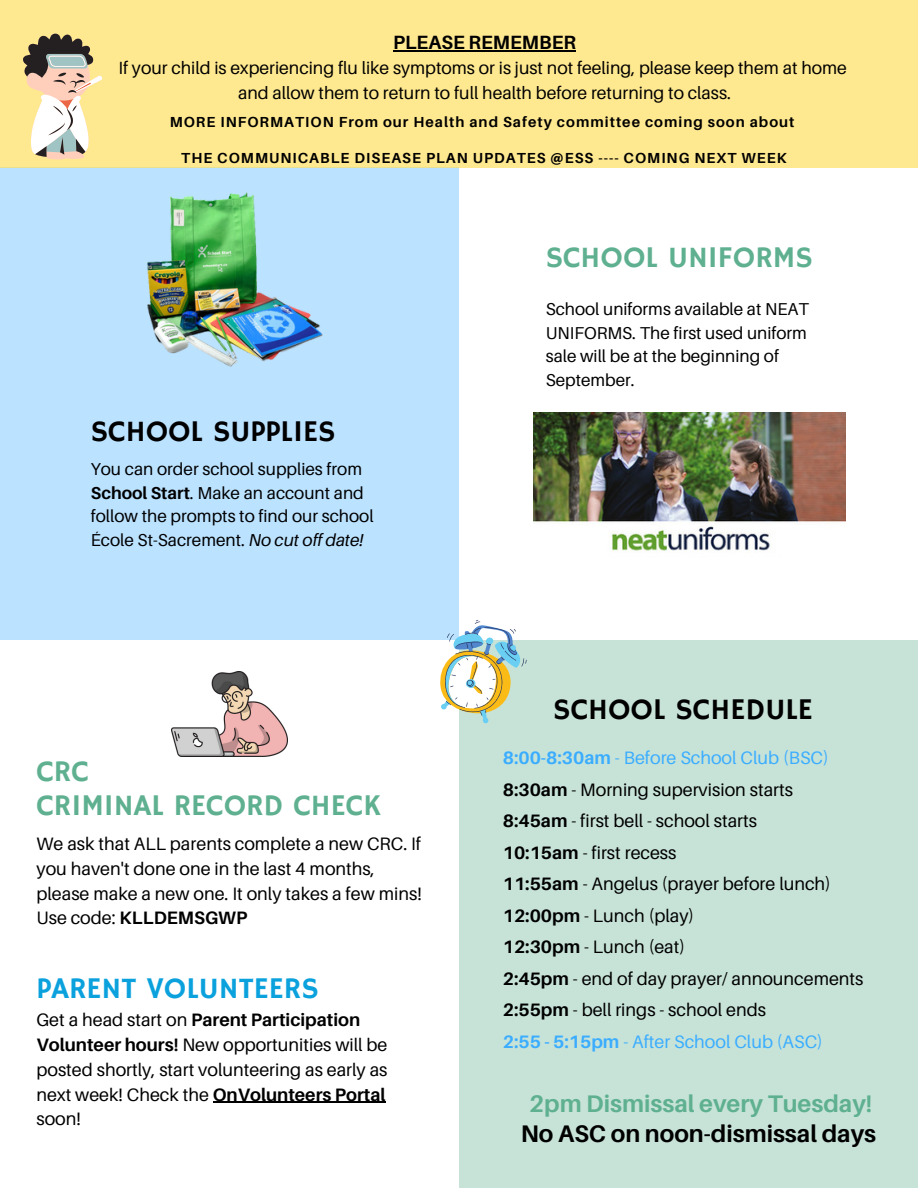
<style>
.page{position:relative;width:918px;height:1188px;background:#fff}
.page>*{position:absolute;margin:0;border:0;box-sizing:border-box;transform-origin:0 0}
.t1{font:30px/33.8px "Hammersmith One";color:#5eb090}
.t2{font:30px "Hammersmith One";color:#000}
.t3{font:30px "Hammersmith One";color:#0aa1dd}
.t4{font:700 24px "Aileron";color:#5eb090}
.t5{font:700 24px "Aileron";color:#000}
.t6{font:700 19.2px "Aileron";color:#000}
.t7{font:18px/31.5px "Aileron";color:#000}
.t8{font:17.7px/24.2px "Aileron";color:#000;text-align:center}
.t9{font:17.25px/23.7px "Aileron";color:#000}
.t10{font:700 14.55px "Aileron";letter-spacing:.07em;color:#000}
.s1{font-weight:700}
.s2{font-style:italic}
.s3{font-weight:700;color:#3badff}
.s4{color:#3badff}
</style>
<div class="page">
<div style="left:0;top:168px;width:459px;height:472px;background:#bbe2ff"></div>
<img style="left:147px;top:192px;width:176px;height:175px">
<img style="left:533px;top:412px;width:313px;height:139px">
<div style="left:459px;top:641px;width:459px;height:547px;background:#c7e3d8"></div>
<svg style="left:440px;top:620px;width:87px;height:103px"></svg>
<img style="left:171px;top:671px;width:116px;height:86px">
<div style="left:0;top:0;width:918px;height:168px;background:#ffe990"></div>
<svg style="left:23px;top:33px;width:80px;height:126px"></svg>
<hr style="left:213px;top:1102px;width:173px;height:1px;background:#000">
<hr style="left:393px;top:50px;width:183px;height:1px;background:#000">
<p class="t6" style="left:393px;top:31px;width:184px">PLEASE REMEMBER</p>
<p class="t8" style="left:118px;top:56px;width:730px">If your child is experiencing flu like symptoms or is just not feeling, please keep them at home and allow them to return to full health before returning to class.</p>
<p class="t10" style="left:170px;top:113px;width:626px">MORE INFORMATION From our Health and Safety committee coming soon about</p>
<p class="t10" style="left:181px;top:149px;width:607px">THE COMMUNICABLE DISEASE PLAN UPDATES @ESS ---- COMING NEXT WEEK</p>
<h1 class="t1" style="left:546px;top:242px;width:269px">SCHOOL UNIFORMS</h1>
<h1 class="t2" style="left:91px;top:414px;width:246px">SCHOOL SUPPLIES</h1>
<p class="t9" style="left:91px;top:457px;width:284px">You can order school supplies from <span class="s1">School Start</span>. Make an account and follow the prompts to find our school École St-Sacrement. <span class="s2">No cut off date!</span></p>
<h1 class="t1" style="left:37px;top:756px;width:346px">CRC<br>CRIMINAL RECORD CHECK</h1>
<p class="t7" style="left:37px;top:831px;width:387px;line-height:24.8px">We ask that ALL parents complete a new CRC. If you haven't done one in the last 4 months, please make a new one. It only takes a few mins!<br>Use code: <span class="s1">KLLDEMSGWP</span></p>
<h1 class="t3" style="left:37px;top:971px;width:284px">PARENT VOLUNTEERS</h1>
<p class="t7" style="left:37px;top:1007px;width:353px;line-height:24.8px">Get a head start on <span class="s1">Parent Participation Volunteer hours!</span> New opportunities will be posted shortly, start volunteering as early as next week! Check the <span class="s1">OnVolunteers Portal </span>soon!</p>
<p class="t9" style="left:546px;top:297px;width:265px">School uniforms available at NEAT<br>UNIFORMS. The first used uniform sale will be at the beginning of<br>September.</p>
<h1 class="t2" style="left:553px;top:692px;width:261px">SCHOOL SCHEDULE</h1>
<p class="t7" style="left:503px;top:742px;width:362px"><span class="s3">8:00-8:30am</span> <span class="s4">- Before School Club (BSC)<br></span><span class="s1">8:30am</span> - Morning supervision starts<br><span class="s1">8:45am</span> - first bell - school starts<br><span class="s1">10:15am</span> - first recess<br><span class="s1">11:55am</span> - Angelus (prayer before lunch)<br><span class="s1">12:00pm</span> - Lunch (play)<br><span class="s1">12:30pm</span> - Lunch (eat)<br><span class="s1">2:45pm</span> - end of day prayer/ announcements<br><span class="s1">2:55pm</span> - bell rings - school ends<br><span class="s3">2:55 - 5:15pm</span> <span class="s4">- After School Club (ASC)</span></p>
<h2 class="t4" style="left:529px;top:1089px;width:344px">2pm Dismissal every Tuesday!</h2>
<h2 class="t5" style="left:521px;top:1119px;width:357px">No ASC on noon-dismissal days</h2>
</div>
